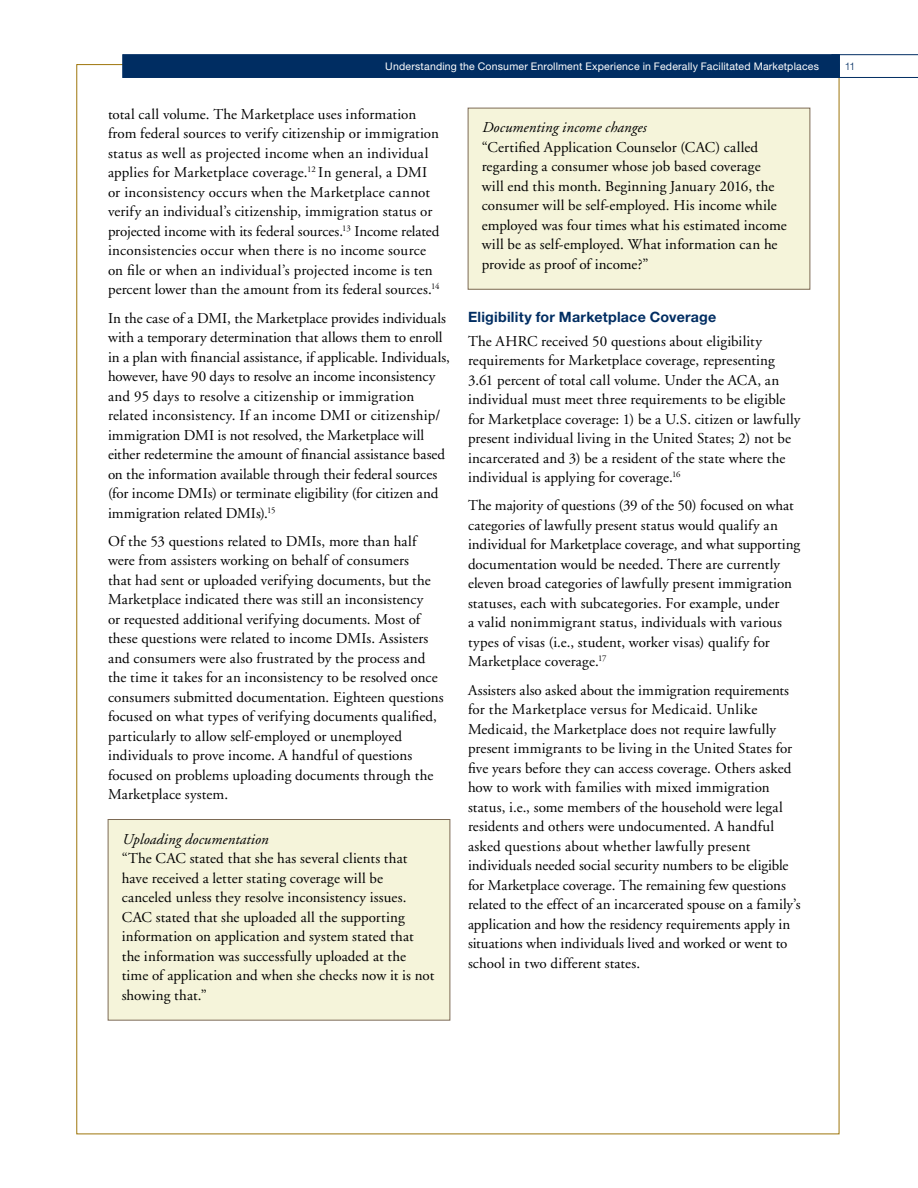
<style>
.page{position:relative;width:918px;height:1188px;background:#fff}
.page>*{position:absolute;margin:0;border:0;box-sizing:border-box;transform-origin:0 0}
.t1{font:15px/19.5px "Adobe Garamond";letter-spacing:.005em;color:#000}
.t2{font:italic 15px "Adobe Garamond";letter-spacing:.005em;color:#000}
.t3{font:700 14.25px "Helvetica Neue";letter-spacing:.015em;color:#002d62}
.t4{font:10.5px "Helvetica Neue";letter-spacing:.02em;color:#fff}
.t5{font:300 10.5px "Helvetica Neue";color:#002d62}
</style>
<div class="page">
<svg style="left:840px;top:54px;width:78px;height:24px"></svg>
<div style="left:122px;top:54px;width:718px;height:24px;background:#002d62;border:1px solid #002d62"></div>
<div style="left:108px;top:820px;width:342px;height:200px;background:#f5f4da"></div>
<div style="left:108px;top:819px;width:342px;height:201px;border:1px solid #7c6a55"></div>
<div style="left:468px;top:108px;width:342px;height:181px;background:#f5f4da"></div>
<div style="left:468px;top:108px;width:342px;height:181px;border:1px solid #7c6a55"></div>
<p class="t4" style="left:385px;top:60px;width:435px">Understanding the Consumer Enrollment Experience in Federally Facilitated Marketplaces</p>
<p class="t5" style="left:845px;top:59px;width:12px">11</p>
<p class="t1" style="left:108px;top:105px;width:333px">total call volume. The Marketplace uses information from federal sources to verify citizenship or immigration status as well as projected income when an individual applies for Marketplace coverage.<sup>12</sup> In general, a DMI or inconsistency occurs when the Marketplace cannot verify an individual’s citizenship, immigration status or projected income with its federal sources.<sup>13</sup> Income related inconsistencies occur when there is no income source on file or when an individual’s projected income is ten percent lower than the amount from its federal sources.<sup>14</sup></p>
<p class="t1" style="left:108px;top:308px;width:344px">In the case of a DMI, the Marketplace provides individuals with a temporary determination that allows them to enroll in a plan with financial assistance, if applicable. Individuals, however, have 90 days to resolve an income inconsistency and 95 days to resolve a citizenship or immigration related inconsistency. If an income DMI or citizenship/ immigration DMI is not resolved, the Marketplace will either redetermine the amount of financial assistance based on the information available through their federal sources (for income DMIs) or terminate eligibility (for citizen and immigration related DMIs).<sup>15</sup></p>
<p class="t1" style="left:108px;top:532px;width:337px">Of the 53 questions related to DMIs, more than half were from assisters working on behalf of consumers<br>that had sent or uploaded verifying documents, but the Marketplace indicated there was still an inconsistency<br>or requested additional verifying documents. Most of these questions were related to income DMIs. Assisters and consumers were also frustrated by the process and the time it takes for an inconsistency to be resolved once consumers submitted documentation. Eighteen questions focused on what types of verifying documents qualified, particularly to allow self-employed or unemployed individuals to prove income. A handful of questions focused on problems uploading documents through the Marketplace system.</p>
<p class="t2" style="left:122px;top:831px;width:148px">Uploading documentation</p>
<p class="t1" style="left:122px;top:849px;width:314px">“The CAC stated that she has several clients that have received a letter stating coverage will be canceled unless they resolve inconsistency issues.<br>CAC stated that she uploaded all the supporting information on application and system stated that the information was successfully uploaded at the time of application and when she checks now it is not showing that.”</p>
<p class="t2" style="left:482px;top:120px;width:166px">Documenting income changes</p>
<p class="t1" style="left:482px;top:138px;width:307px">“Certified Application Counselor (CAC) called regarding a consumer whose job based coverage<br>will end this month. Beginning January 2016, the consumer will be self-employed. His income while employed was four times what his estimated income will be as self-employed. What information can he provide as proof of income?”</p>
<p class="t3" style="left:468px;top:308px;width:250px">Eligibility for Marketplace Coverage</p>
<p class="t1" style="left:468px;top:332px;width:334px">The AHRC received 50 questions about eligibility requirements for Marketplace coverage, representing 3.61 percent of total call volume. Under the ACA, an individual must meet three requirements to be eligible for Marketplace coverage: 1) be a U.S. citizen or lawfully present individual living in the United States; 2) not be incarcerated and 3) be a resident of the state where the individual is applying for coverage.<sup>16</sup></p>
<p class="t1" style="left:468px;top:496px;width:334px">The majority of questions (39 of the 50) focused on what categories of lawfully present status would qualify an individual for Marketplace coverage, and what supporting documentation would be needed. There are currently eleven broad categories of lawfully present immigration statuses, each with subcategories. For example, under<br>a valid nonimmigrant status, individuals with various types of visas (i.e., student, worker visas) qualify for Marketplace coverage.<sup>17</sup></p>
<p class="t1" style="left:468px;top:680px;width:334px">Assisters also asked about the immigration requirements for the Marketplace versus for Medicaid. Unlike Medicaid, the Marketplace does not require lawfully present immigrants to be living in the United States for five years before they can access coverage. Others asked how to work with families with mixed immigration status, i.e., some members of the household were legal residents and others were undocumented. A handful asked questions about whether lawfully present individuals needed social security numbers to be eligible for Marketplace coverage. The remaining few questions related to the effect of an incarcerated spouse on a family’s application and how the residency requirements apply in situations when individuals lived and worked or went to school in two different states.</p>
</div>
